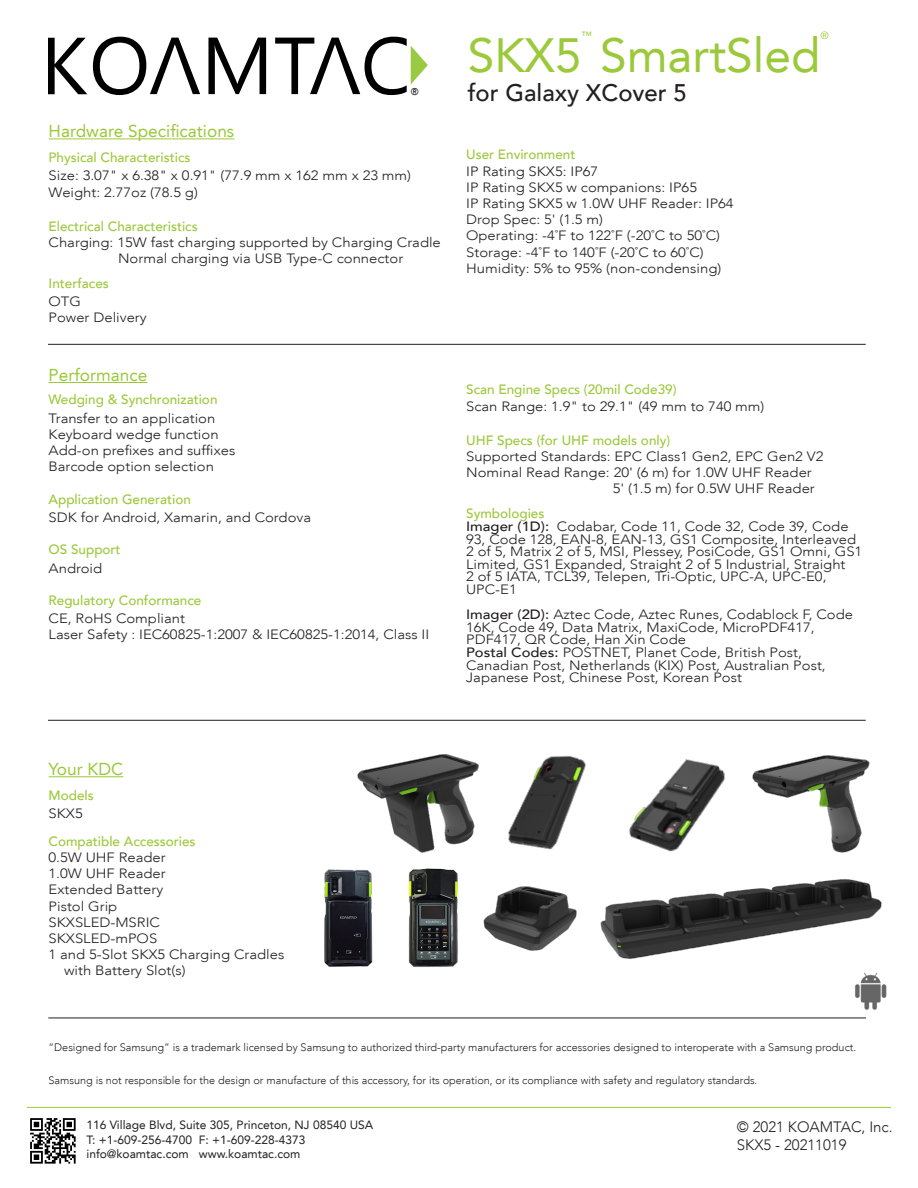
<style>
.page{position:relative;width:918px;height:1188px;background:#fff}
.page>*{position:absolute;margin:0;border:0;box-sizing:border-box;transform-origin:0 0}
.Product_Title{font:48px "Avenir LT";color:#9cc93b}
.Tagline_Subtitle{font:500 24px "Avenir LT";color:#231f20}
.Spec_Headings{font:17.25px "Avenir LT";color:#9cc93b}
.t1{font:300 15px "Avenir LT";color:#231f20}
.Spec_Sub_Headings{font:300 13.5px/12.6px "Avenir LT";color:#231f20;scale:1.1 1}
.Spec_Text_8_PT{font:300 13.5px/16.2px "Avenir LT";color:#231f20;scale:1.1 1}
.Spec_Text{font:300 13.5px/16.2px "Avenir LT";color:#231f20;scale:1.1 1}
.Spec_Sub_Headings-2{font:500 13.5px "Avenir LT";color:#9cc93b}
.Spec_Sub_Headings_Ex{font:500 13.5px "Avenir LT";color:#9cc93b}
.Spec_Text-2{font:500 13.5px "Avenir LT";color:#9cc93b}
.t2{font:12px "Avenir LT";color:#231f20}
.line_spacing{font:300 10.8px "Avenir LT";color:#231f20}
.Product_Title-2{font:10.5px "Avenir LT";color:#9cc93b}
.t3{font:500 9.9px "Avenir LT";color:#231f20}
.s1{font-weight:500;color:#9cc93b}
.s2{font-weight:500}
</style>
<div class="page">
<svg style="left:208px;top:38px;width:58px;height:56px"></svg>
<svg style="left:48px;top:38px;width:39px;height:56px"></svg>
<svg style="left:93px;top:37px;width:107px;height:58px"></svg>
<svg style="left:275px;top:37px;width:153px;height:58px"></svg>
<hr style="left:49px;top:382px;width:98px;height:1px;background:#9cc93b">
<hr style="left:27px;top:1107px;width:864px;height:1px;background:#9cc93b">
<hr style="left:49px;top:138px;width:185px;height:1px;background:#9cc93b">
<hr style="left:49px;top:776px;width:74px;height:1px;background:#9cc93b">
<hr style="left:48px;top:344px;width:818px;height:1px;background:#231f20">
<hr style="left:48px;top:720px;width:818px;height:1px;background:#231f20">
<img style="left:855px;top:973px;width:32px;height:37px">
<img style="left:30px;top:1118px;width:46px;height:46px">
<hr style="left:48px;top:1018px;width:818px;height:1px;background:#231f20">
<img style="left:357px;top:754px;width:122px;height:99px">
<img style="left:752px;top:755px;width:118px;height:98px">
<img style="left:508px;top:755px;width:78px;height:95px">
<img style="left:483px;top:886px;width:94px;height:65px">
<img style="left:600px;top:879px;width:282px;height:80px">
<img style="left:628px;top:759px;width:97px;height:93px">
<img style="left:324px;top:869px;width:49px;height:98px">
<img style="left:408px;top:868px;width:50px;height:99px">
<p class="t3" style="left:411px;top:86px;width:9px">®</p>
<p class="Spec_Headings" style="left:49px;top:121px;width:187px">Hardware Specifications</p>
<p class="Spec_Sub_Headings-2" style="left:49px;top:150px;width:143px">Physical Characteristics</p>
<p class="Spec_Text" style="left:49px;top:168px;width:331px">Size: 3.07" x 6.38" x 0.91" (77.9 mm x 162 mm x 23 mm)<br>Weight: 2.77oz (78.5 g)</p>
<p class="Spec_Sub_Headings-2" style="left:49px;top:218px;width:151px">Electrical Characteristics</p>
<p class="Spec_Sub_Headings" style="left:49px;top:236px;width:358px">Charging: 15W fast charging supported by Charging Cradle</p>
<p class="Spec_Sub_Headings" style="left:118px;top:252px;width:261px">Normal charging via USB Type-C connector</p>
<p class="Spec_Sub_Headings-2" style="left:49px;top:276px;width:62px">Interfaces</p>
<p class="Spec_Text" style="left:49px;top:294px;width:91px">OTG<br>Power Delivery</p>
<p class="Spec_Headings" style="left:49px;top:365px;width:100px">Performance</p>
<p class="Spec_Sub_Headings_Ex" style="left:49px;top:392px;width:170px">Wedging &amp; Synchronization</p>
<p class="Spec_Text_8_PT" style="left:49px;top:410px;width:171px">Transfer to an application<br>Keyboard wedge function<br>Add-on prefixes and suffixes<br>Barcode option selection</p>
<p class="Spec_Sub_Headings_Ex" style="left:49px;top:491px;width:144px">Application Generation</p>
<p class="Spec_Text_8_PT" style="left:49px;top:509px;width:240px">SDK for Android, Xamarin, and Cordova</p>
<p class="Spec_Sub_Headings_Ex" style="left:49px;top:542px;width:74px">OS Support</p>
<p class="Spec_Text_8_PT" style="left:49px;top:560px;width:50px">Android</p>
<p class="Spec_Sub_Headings_Ex" style="left:49px;top:593px;width:154px">Regulatory Conformance</p>
<p class="Spec_Text_8_PT" style="left:49px;top:611px;width:348px">CE, RoHS Compliant<br>Laser Safety : IEC60825-1:2007 &amp; IEC60825-1:2014, Class II</p>
<p class="Product_Title-2" style="left:582px;top:30px;width:12px">™</p>
<p class="Product_Title-2" style="left:821px;top:30px;width:10px">®</p>
<p class="Product_Title" style="left:468px;top:28px;width:354px">SKX5 SmartSled</p>
<p class="Tagline_Subtitle" style="left:468px;top:79px;width:221px">for Galaxy XCover 5</p>
<p class="Spec_Sub_Headings" style="left:466px;top:147px;width:245px;line-height:16.2px"><span class="s1">User Environment<br></span>IP Rating SKX5: IP67<br>IP Rating SKX5 w companions: IP65<br>IP Rating SKX5 w 1.0W UHF Reader: IP64<br>Drop Spec: 5' (1.5 m)<br>Operating: -4˚F to 122˚F (-20˚C to 50˚C)<br>Storage: -4˚F to 140˚F (-20˚C to 60˚C)<br>Humidity: 5% to 95% (non-condensing)</p>
<p class="Spec_Text_8_PT" style="left:466px;top:382px;width:273px"><span class="s1">Scan Engine Specs (20mil Code39)<br></span>Scan Range: 1.9" to 29.1" (49 mm to 740 mm)</p>
<p class="Spec_Sub_Headings-2" style="left:466px;top:432px;width:206px">UHF Specs (for UHF models only)</p>
<p class="Spec_Sub_Headings" style="left:466px;top:450px;width:326px">Supported Standards: EPC Class1 Gen2, EPC Gen2 V2</p>
<p class="Spec_Sub_Headings" style="left:466px;top:466px;width:316px">Nominal Read Range: 20' (6 m) for 1.0W UHF Reader</p>
<p class="Spec_Sub_Headings" style="left:613px;top:483px;width:185px">5' (1.5 m) for 0.5W UHF Reader</p>
<p class="Spec_Sub_Headings" style="left:466px;top:508px;width:362px"><span class="s1">Symbologies<br></span><span class="s2">Imager (1D):</span> Codabar, Code 11, Code 32, Code 39, Code 93, Code 128, EAN-8, EAN-13, GS1 Composite, Interleaved 2 of 5, Matrix 2 of 5, MSI, Plessey, PosiCode, GS1 Omni, GS1<br>Limited, GS1 Expanded, Straight 2 of 5 Industrial, Straight<br>2 of 5 IATA, TCL39, Telepen, Tri-Optic, UPC-A, UPC-E0, UPC-E1</p>
<p class="Spec_Sub_Headings" style="left:466px;top:608px;width:353px"><span class="s2">Imager (2D):</span> Aztec Code, Aztec Runes, Codablock F, Code 16K, Code 49, Data Matrix, MaxiCode, MicroPDF417, PDF417, QR Code, Han Xin Code<br><span class="s2">Postal Codes:</span> POSTNET, Planet Code, British Post, Canadian Post, Netherlands (KIX) Post, Australian Post, Japanese Post, Chinese Post, Korean Post</p>
<p class="Spec_Headings" style="left:49px;top:759px;width:76px">Your KDC</p>
<p class="Spec_Sub_Headings-2" style="left:49px;top:788px;width:47px">Models</p>
<p class="Spec_Text" style="left:49px;top:806px;width:33px">SKX5</p>
<p class="Spec_Text-2" style="left:49px;top:833px;width:149px">Compatible Accessories</p>
<p class="Spec_Text" style="left:49px;top:849px;width:108px">0.5W UHF Reader</p>
<p class="Spec_Text" style="left:49px;top:866px;width:108px">1.0W UHF Reader</p>
<p class="Spec_Text" style="left:49px;top:882px;width:106px">Extended Battery</p>
<p class="Spec_Text" style="left:49px;top:898px;width:64px">Pistol Grip</p>
<p class="Spec_Text" style="left:49px;top:914px;width:103px">SKXSLED-MSRIC</p>
<p class="Spec_Text" style="left:49px;top:930px;width:100px">SKXSLED-mPOS</p>
<p class="Spec_Text" style="left:49px;top:947px;width:216px">1 and 5-Slot SKX5 Charging Cradles</p>
<p class="Spec_Text" style="left:64px;top:963px;width:112px">with Battery Slot(s)</p>
<p class="line_spacing" style="left:49px;top:1041px;width:809px">“Designed for Samsung” is a trademark licensed by Samsung to authorized third-party manufacturers for accessories designed to interoperate with a Samsung product.</p>
<p class="line_spacing" style="left:49px;top:1074px;width:710px">Samsung is not responsible for the design or manufacture of this accessory, for its operation, or its compliance with safety and regulatory standards.</p>
<p class="t2" style="left:87px;top:1118px;width:288px">116 Village Blvd, Suite 305, Princeton, NJ 08540 USA</p>
<p class="t2" style="left:87px;top:1133px;width:220px">T: +1-609-256-4700 F: +1-609-228-4373</p>
<p class="t2" style="left:87px;top:1147px;width:215px">info@koamtac.com www.koamtac.com</p>
<p class="t1" style="left:737px;top:1118px;width:157px">© 2021 KOAMTAC, Inc.</p>
<p class="t1" style="left:737px;top:1136px;width:111px">SKX5 - 20211019</p>
</div>
